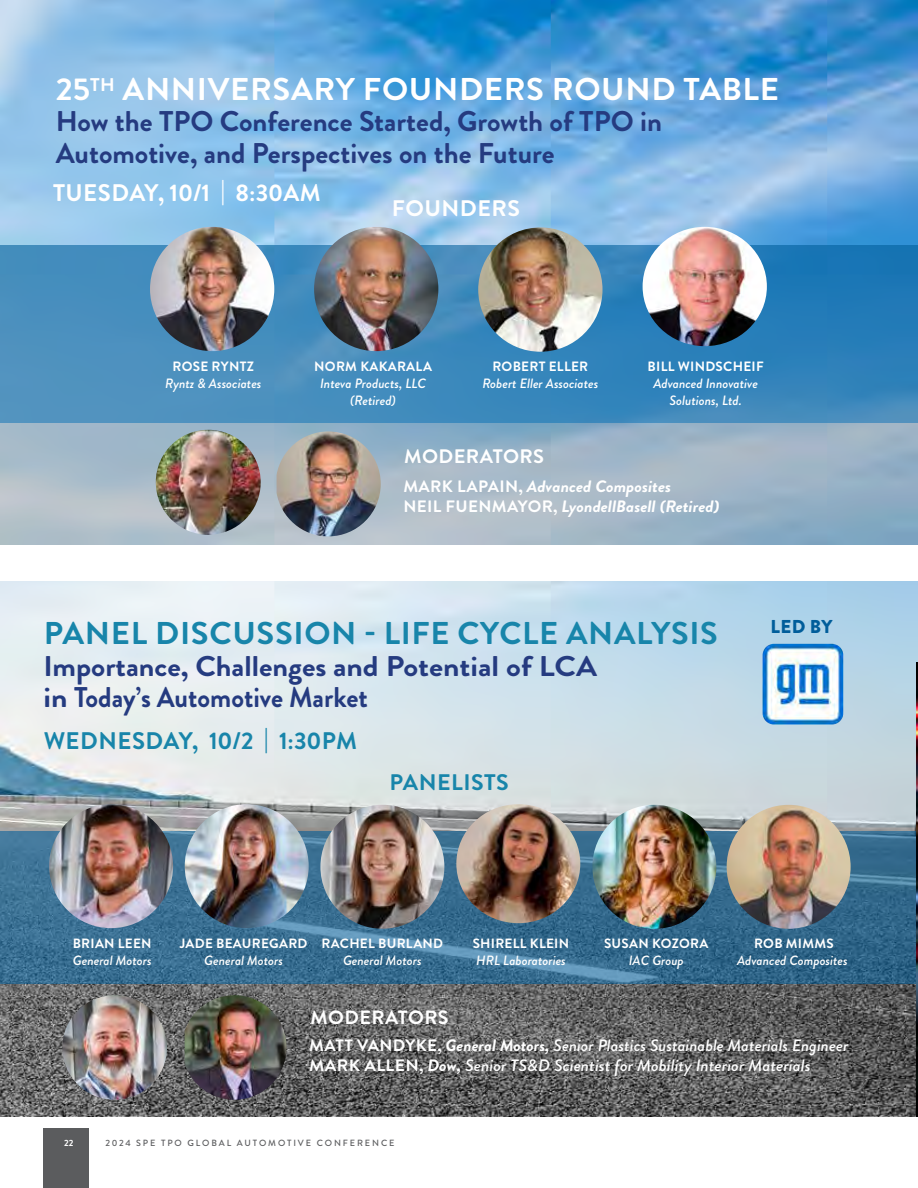
<style>
.page{position:relative;width:918px;height:1188px;background:#fff}
.page>*{position:absolute;margin:0;border:0;box-sizing:border-box;transform-origin:0 0}
.t1{font:700 31.5px "Brandon Grotesque";letter-spacing:.02em;color:#1885aa;scale:1.04 1}
.t2{font:700 31.5px "Brandon Grotesque";letter-spacing:.02em;color:#fff;scale:1.04 1}
.t3{font:700 28.5px/31.5px "Brandon Grotesque";color:#253b80}
.t4{font:700 28.5px/31.5px "Brandon Grotesque";color:#253b80;scale:1.06 1}
.t5{font:700 24px "Brandon Grotesque";letter-spacing:.015em;color:#1885aa}
.t6{font:700 24px "Brandon Grotesque";letter-spacing:.015em;color:#fff}
.t7{font:700 22.5px "Brandon Grotesque";letter-spacing:.02em;color:#1885aa}
.t8{font:700 22.5px "Brandon Grotesque";letter-spacing:.02em;color:#fff}
.t9{font:700 19.5px "Brandon Grotesque";letter-spacing:.02em;color:#fff}
.t10{font:700 19.2px "Brandon Grotesque";letter-spacing:.02em;color:#fff}
.t11{font:900 18.6px "Brandon Grotesque";color:#005d9a}
.t12{font:italic 500 16.5px/19.5px "Brandon Grotesque";color:#fff}
.t13{font:italic 700 16.5px/19.5px "Brandon Grotesque";color:#fff;scale:1.06 1}
.t14{font:italic 500 13.5px/17px "Brandon Grotesque";color:#fff;text-align:center}
.t15{font:700 13.5px "Brandon Grotesque";letter-spacing:.02em;color:#fff}
.t16{font:500 9px "Brandon Grotesque";letter-spacing:.21em;color:#5b5c5e}
.t17{font:700 9px "Brandon Grotesque";color:#fff}
.s1{font-style:normal}
.s2{font-weight:700;font-style:normal}
.s3{font-weight:700}
</style>
<div class="page">
<img style="left:917px;top:0;width:1px;height:631px">
<img style="left:0;top:0;width:917px;height:831px">
<svg style="left:0;top:984px;width:917px;height:132px;background:#616161"></svg>
<svg style="left:0;top:831px;width:917px;height:153px;background:#386d90"></svg>
<img style="left:185px;top:995px;width:102px;height:105px">
<img style="left:62px;top:995px;width:105px;height:105px;border-radius:52px">
<img style="left:763px;top:644px;width:80px;height:81px">
<img style="left:185px;top:804px;width:124px;height:124px;border-radius:62px">
<img style="left:49px;top:804px;width:124px;height:124px;border-radius:62px">
<img style="left:320px;top:805px;width:124px;height:124px;border-radius:62px">
<img style="left:456px;top:804px;width:124px;height:119px">
<img style="left:727px;top:805px;width:124px;height:124px;border-radius:62px">
<img style="left:592px;top:805px;width:124px;height:124px;border-radius:62px">
<svg style="left:0;top:423px;width:917px;height:122px;background:#a1b7c7"></svg>
<svg style="left:0;top:245px;width:918px;height:178px;background:#3c88bb"></svg>
<img style="left:314px;top:227px;width:124px;height:124px;border-radius:62px">
<img style="left:150px;top:227px;width:124px;height:124px;border-radius:62px">
<img style="left:478px;top:227px;width:125px;height:125px;border-radius:62px">
<img style="left:643px;top:227px;width:124px;height:119px">
<img style="left:277px;top:431px;width:104px;height:105px">
<img style="left:156px;top:430px;width:105px;height:105px;border-radius:52px">
<div style="left:0;top:545px;width:918px;height:35px;background:#fff"></div>
<div style="left:43px;top:1129px;width:45px;height:59px;background:#5b5c5e"></div>
<img style="left:917px;top:663px;width:1px;height:453px">
<h1 class="t2" style="left:56px;top:67px;width:697px">25<sup>TH</sup> ANNIVERSARY FOUNDERS ROUND TABLE</h1>
<h2 class="t3" style="left:56px;top:106px;width:608px">How the TPO Conference Started, Growth of TPO in<br>Automotive, and Perspectives on the Future</h2>
<h3 class="t6" style="left:53px;top:176px;width:269px">TUESDAY, 10/1 | 8:30AM</h3>
<h3 class="t8" style="left:392px;top:193px;width:130px">FOUNDERS</h3>
<p class="t15" style="left:173px;top:357px;width:83px">ROSE RYNTZ</p>
<p class="t14" style="left:165px;top:375px;width:98px">Ryntz &amp; Associates</p>
<p class="t15" style="left:314px;top:357px;width:119px">NORM KAKARALA</p>
<p class="t14" style="left:320px;top:375px;width:108px">Inteva Products, LLC (Retired)</p>
<p class="t15" style="left:492px;top:357px;width:97px">ROBERT ELLER</p>
<p class="t14" style="left:482px;top:375px;width:118px">Robert Eller Associates</p>
<p class="t15" style="left:648px;top:357px;width:118px">BILL WINDSCHEIF</p>
<p class="t14" style="left:653px;top:375px;width:106px">Advanced Innovative<br>Solutions, Ltd.</p>
<h3 class="t9" style="left:404px;top:443px;width:142px">MODERATORS</h3>
<p class="t13" style="left:403px;top:477px;width:300px"><span class="s1">MARK LAPAIN,</span> Advanced Composites<br><span class="s1">NEIL FUENMAYOR,</span> LyondellBasell (Retired)</p>
<h1 class="t1" style="left:44px;top:612px;width:650px">PANEL DISCUSSION - LIFE CYCLE ANALYSIS</h1>
<h2 class="t4" style="left:43px;top:651px;width:524px">Importance, Challenges and Potential of LCA in Today’s Automotive Market</h2>
<h3 class="t5" style="left:44px;top:724px;width:315px">WEDNESDAY, 10/2 | 1:30PM</h3>
<h3 class="t7" style="left:390px;top:766px;width:121px">PANELISTS</h3>
<h3 class="t11" style="left:771px;top:614px;width:64px">LED BY</h3>
<p class="t15" style="left:73px;top:934px;width:80px">BRIAN LEEN</p>
<p class="t14" style="left:73px;top:952px;width:80px">General Motors</p>
<p class="t15" style="left:180px;top:934px;width:129px">JADE BEAUREGARD</p>
<p class="t14" style="left:204px;top:952px;width:80px">General Motors</p>
<p class="t15" style="left:321px;top:934px;width:123px">RACHEL BURLAND</p>
<p class="t14" style="left:343px;top:952px;width:80px">General Motors</p>
<p class="t15" style="left:473px;top:934px;width:98px">SHIRELL KLEIN</p>
<p class="t14" style="left:476px;top:952px;width:91px">HRL Laboratories</p>
<p class="t15" style="left:604px;top:934px;width:106px">SUSAN KOZORA</p>
<p class="t14" style="left:629px;top:952px;width:57px">IAC Group</p>
<p class="t15" style="left:754px;top:933px;width:81px">ROB MIMMS</p>
<p class="t14" style="left:737px;top:952px;width:112px">Advanced Composites</p>
<h3 class="t10" style="left:311px;top:1004px;width:140px">MODERATORS</h3>
<p class="t12" style="left:309px;top:1036px;width:541px"><span class="s2">MATT VANDYKE,</span> <span class="s3">General Motors,</span> Senior Plastics Sustainable Materials Engineer<br><span class="s2">MARK ALLEN,</span> <span class="s3">Dow,</span> Senior TS&amp;D Scientist for Mobility Interior Materials</p>
<p class="t17" style="left:64px;top:1137px;width:11px">22</p>
<p class="t16" style="left:105px;top:1137px;width:291px">2024 SPE TPO GLOBAL AUTOMOTIVE CONFERENCE</p>
</div>
